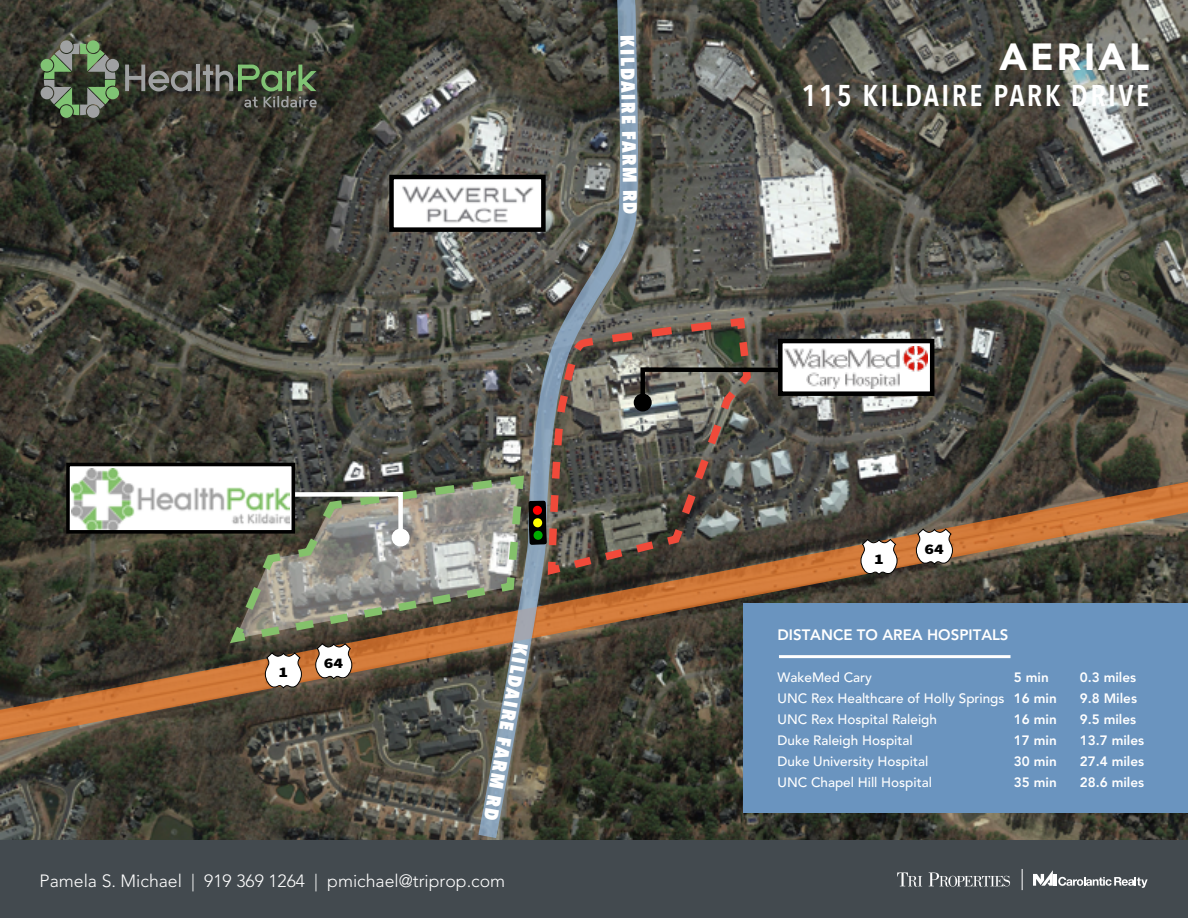
<style>
.page{position:relative;width:1188px;height:918px;background:#fff}
.page>*{position:absolute;margin:0;border:0;box-sizing:border-box;transform-origin:0 0}
.t1{font:900 37.5px "Avenir";letter-spacing:.08em;color:#fff}
.t2{font:600 30px "Avenir Next Condensed";letter-spacing:.08em;color:#fff}
.Heading_4{font:800 19.5px "Avenir Next Condensed";color:#fff}
.t3{font:300 17.7px "Avenir";color:#fff}
.t4{font:800 15px "Avenir";color:#fff}
.t5{font:900 14.7px "Source Sans Pro";color:#000;scale:1.21 1}
.t6{font:500 13.5px "Avenir";color:#fff}
.t7{font:800 13.5px "Avenir";color:#fff}
.s1{font-weight:800}
</style>
<div class="page">
<div style="left:0;top:838px;width:1188px;height:80px;background:#434a4f"></div>
<svg style="left:897px;top:873px;width:25px;height:14px"></svg>
<svg style="left:929px;top:873px;width:81px;height:14px"></svg>
<svg style="left:1022px;top:869px;width:1px;height:21px"></svg>
<svg style="left:1033px;top:870px;width:115px;height:18px"></svg>
<img style="left:0;top:0;width:1188px;height:840px">
<svg style="left:0;top:469px;width:1188px;height:276px;background:#574836"></svg>
<svg style="left:915px;top:528px;width:38px;height:37px"></svg>
<svg style="left:860px;top:538px;width:38px;height:38px"></svg>
<svg style="left:87px;top:105px;width:13px;height:13px"></svg>
<div style="left:41px;top:87px;width:12px;height:12px;background:#9fa1a2;border-radius:50%"></div>
<svg style="left:60px;top:40px;width:13px;height:13px"></svg>
<svg style="left:106px;top:59px;width:13px;height:13px"></svg>
<svg style="left:60px;top:105px;width:13px;height:13px"></svg>
<svg style="left:44px;top:44px;width:73px;height:72px;background:#5e6f58"></svg>
<div style="left:106px;top:87px;width:13px;height:12px;background:#80c374;border-radius:50%"></div>
<div style="left:87px;top:40px;width:13px;height:13px;background:#80c374;border-radius:50%"></div>
<div style="left:41px;top:59px;width:12px;height:13px;background:#80c374;border-radius:50%"></div>
<svg style="left:125px;top:65px;width:68px;height:27px;background:#5f5f5a"></svg>
<hr style="left:196px;top:65px;width:4px;height:26px;background:#9fa1a2">
<svg style="left:203px;top:65px;width:115px;height:43px;background:#4d5845"></svg>
<div style="left:744px;top:603px;width:444px;height:210px;background:#6a94bf"></div>
<hr style="left:779px;top:655px;width:232px;height:3px;background:#fff">
<svg style="left:469px;top:0;width:175px;height:840px;background:#53554e"></svg>
<svg style="left:544px;top:194px;width:211px;height:122px;background:#5d5f5b"></svg>
<div style="left:780px;top:341px;width:152px;height:53px;background:#fff"></div>
<img style="left:785px;top:346px;width:143px;height:42px">
<div style="left:778px;top:339px;width:156px;height:57px;border:4px solid #000"></div>
<img style="left:394px;top:180px;width:147px;height:47px">
<div style="left:389px;top:175px;width:157px;height:57px;border:4px solid #000"></div>
<img style="left:71px;top:469px;width:160px;height:60px">
<div style="left:66px;top:463px;width:229px;height:71px;border:4px solid #000"></div>
<svg style="left:231px;top:316px;width:552px;height:373px;background:#6d665a"></svg>
<div style="left:634px;top:394px;width:18px;height:18px;background:#000;border-radius:50%"></div>
<p class="Heading_4" style="left:639px;top:35px;width:181px;rotate:89deg">KILDAIRE FARM RD</p>
<p class="t5" style="left:279px;top:663px;width:9px">1</p>
<p class="t5" style="left:324px;top:654px;width:17px">64</p>
<p class="Heading_4" style="left:534px;top:646px;width:181px;rotate:100deg">KILDAIRE FARM RD</p>
<h3 class="t3" style="left:40px;top:870px;width:467px">Pamela S. Michael | 919 369 1264 | pmichael@triprop.com</h3>
<p class="t1" style="left:999px;top:35px;width:151px">AERIAL</p>
<p class="t2" style="left:802px;top:70px;width:349px">115 KILDAIRE PARK DRIVE</p>
<p class="t5" style="left:874px;top:549px;width:9px">1</p>
<p class="t5" style="left:925px;top:539px;width:17px">64</p>
<p class="t4" style="left:778px;top:626px;width:233px">DISTANCE TO AREA HOSPITALS</p>
<p class="t6" style="left:778px;top:670px;width:96px">WakeMed Cary</p>
<p class="t7" style="left:1014px;top:669px;width:36px">5 min</p>
<p class="t7" style="left:1080px;top:669px;width:58px">0.3 miles</p>
<p class="t6" style="left:778px;top:691px;width:281px">UNC Rex Healthcare of Holly Springs <span class="s1">16 min</span></p>
<p class="t7" style="left:1080px;top:690px;width:59px">9.8 Miles</p>
<p class="t6" style="left:778px;top:712px;width:161px">UNC Rex Hospital Raleigh</p>
<p class="t7" style="left:1014px;top:711px;width:44px">16 min</p>
<p class="t7" style="left:1080px;top:711px;width:58px">9.5 miles</p>
<p class="t6" style="left:778px;top:733px;width:137px">Duke Raleigh Hospital</p>
<p class="t7" style="left:1014px;top:732px;width:44px">17 min</p>
<p class="t7" style="left:1080px;top:732px;width:66px">13.7 miles</p>
<p class="t6" style="left:778px;top:754px;width:152px">Duke University Hospital</p>
<p class="t7" style="left:1014px;top:753px;width:44px">30 min</p>
<p class="t7" style="left:1080px;top:753px;width:66px">27.4 miles</p>
<p class="t6" style="left:778px;top:775px;width:156px">UNC Chapel Hill Hospital</p>
<p class="t7" style="left:1014px;top:774px;width:44px">35 min</p>
<p class="t7" style="left:1080px;top:774px;width:66px">28.6 miles</p>
</div>
